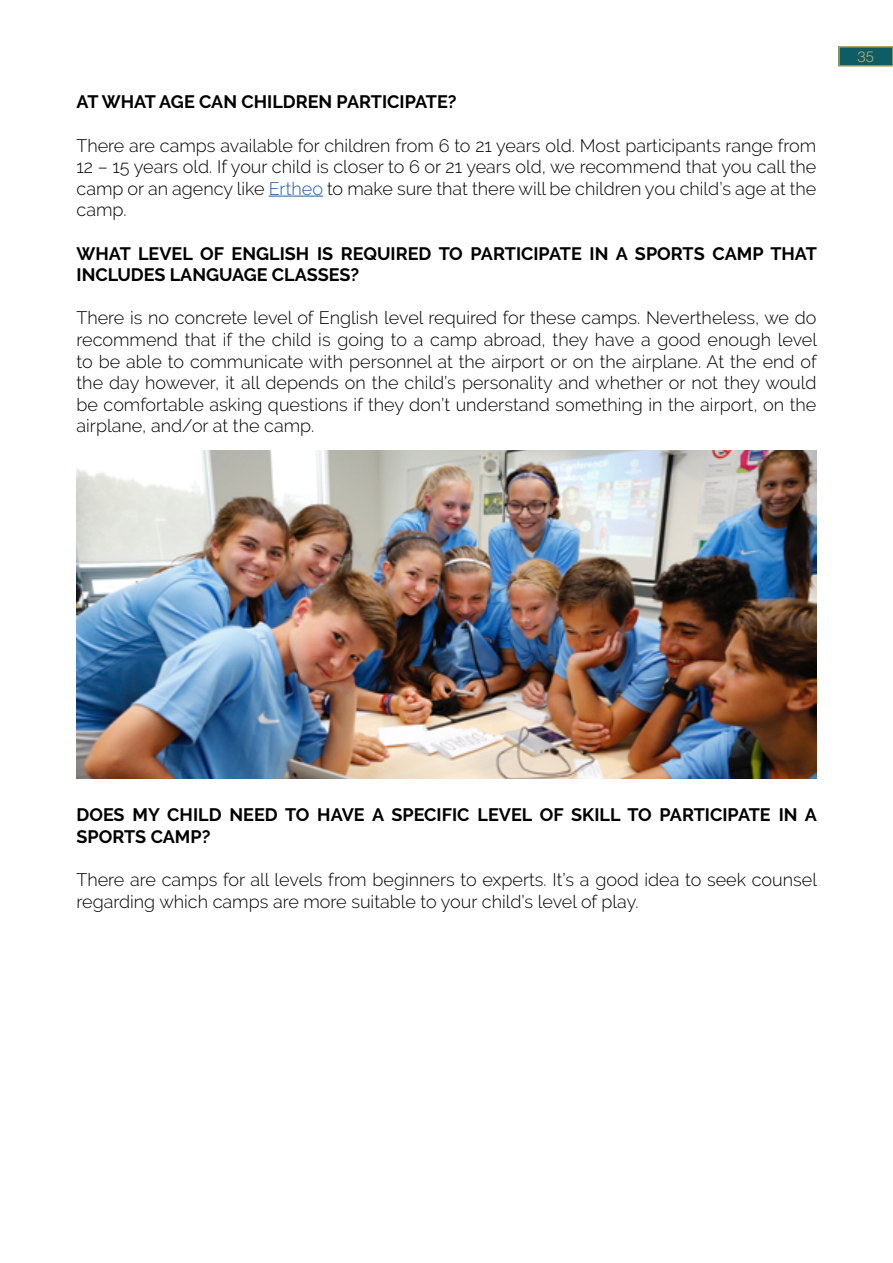
<style>
.page{position:relative;width:893px;height:1263px;background:#fff}
.page>*{position:absolute;margin:0;border:0;box-sizing:border-box;transform-origin:0 0}
.t1{font:300 18px/21.6px "Raleway";color:#000;text-align:justify}
.t2{font:700 18px/21.6px "Raleway";color:#000}
.t3{font:300 15px "Helvetica LT Std";color:#bba86f}
.s1{color:#275b9b}
</style>
<div class="page">
<div style="left:839px;top:47px;width:54px;height:19px;background:#0f5d64"></div>
<div style="left:838px;top:46px;width:55px;height:21px;border:2px solid #b5a15f"></div>
<hr style="left:269px;top:196px;width:54px;height:1px;background:#275b9b">
<img style="left:77px;top:451px;width:739px;height:327px">
<p class="t2" style="left:77px;top:91px;width:382px">AT WHAT AGE CAN CHILDREN PARTICIPATE?</p>
<p class="t1" style="left:77px;top:134px;width:741px">There are camps available for children from 6 to 21 years old. Most participants range from 12 – 15 years old. If your child is closer to 6 or 21 years old, we recommend that you call the camp or an agency like <span class="s1">Ertheo</span> to make sure that there will be children you child’s age at the camp.</p>
<p class="t2" style="left:77px;top:242px;width:742px">WHAT LEVEL OF ENGLISH IS REQUIRED TO PARTICIPATE IN A SPORTS CAMP THAT<br>INCLUDES LANGUAGE CLASSES?</p>
<p class="t1" style="left:77px;top:307px;width:742px">There is no concrete level of English level required for these camps. Nevertheless, we do recommend that if the child is going to a camp abroad, they have a good enough level to be able to communicate with personnel at the airport or on the airplane. At the end of the day however, it all depends on the child’s personality and whether or not they would be comfortable asking questions if they don’t understand something in the airport, on the airplane, and/or at the camp.</p>
<p class="t3" style="left:858px;top:47px;width:18px">35</p>
<p class="t2" style="left:77px;top:804px;width:742px">DOES MY CHILD NEED TO HAVE A SPECIFIC LEVEL OF SKILL TO PARTICIPATE IN A<br>SPORTS CAMP?</p>
<p class="t1" style="left:77px;top:869px;width:742px">There are camps for all levels from beginners to experts. It’s a good idea to seek counsel regarding which camps are more suitable to your child’s level of play.</p>
</div>
